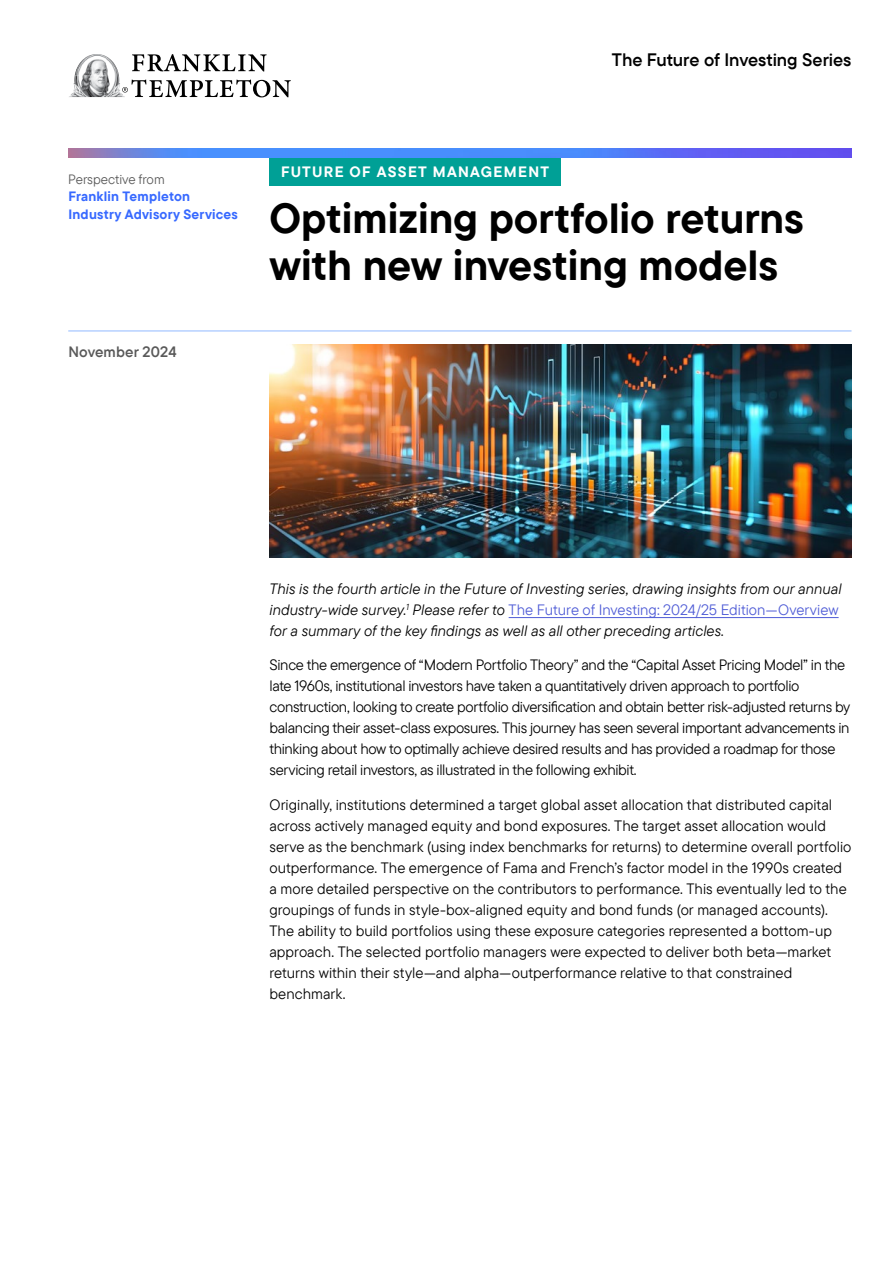
<style>
.page{position:relative;width:893px;height:1263px;background:#fff}
.page>*{position:absolute;margin:0;border:0;box-sizing:border-box;transform-origin:0 0}
.t1{font:700 42px/46.5px "TT Commons Pro";color:#000}
.t2{font:18px "TT Commons Pro Db";color:#000}
.t3{font:15px/21px "TT Commons Pro";letter-spacing:-.005em;color:#000}
.t4{font:italic 15px/21px "TT Commons Pro";color:#000}
.t5{font:700 15px "TT Commons Pro";letter-spacing:.085em;color:#fff}
.t6{font:15px "TT Commons Pro Db";letter-spacing:.01em;color:#595959}
.t7{font:700 13.5px/18px "TT Commons Pro";letter-spacing:.015em;color:#3769ff}
.t8{font:13.5px "TT Commons Pro";color:#595959}
.s1{font-style:normal;color:#4f5cd6}
</style>
<div class="page">
<hr style="left:509px;top:617px;width:330px;height:1px;background:#4f5cd6">
<img style="left:269px;top:345px;width:582px;height:213px">
<hr style="left:68px;top:331px;width:783px;height:1px;background:#91b9ff">
<div style="left:269px;top:157px;width:292px;height:29px;background:#00a096"></div>
<svg style="left:132px;top:54px;width:135px;height:17px"></svg>
<svg style="left:125px;top:80px;width:166px;height:17px"></svg>
<img style="left:75px;top:54px;width:31px;height:22px">
<img style="left:106px;top:56px;width:19px;height:41px">
<img style="left:69px;top:76px;width:37px;height:21px">
<img style="left:68px;top:149px;width:783px;height:8px">
<p class="t2" style="left:612px;top:47px;width:241px">The Future of Investing Series</p>
<p class="t8" style="left:68px;top:170px;width:98px">Perspective from</p>
<p class="t7" style="left:68px;top:188px;width:171px">Franklin Templeton<br>Industry Advisory Services</p>
<p class="t6" style="left:68px;top:341px;width:110px">November 2024</p>
<p class="t5" style="left:281px;top:160px;width:269px">FUTURE OF ASSET MANAGEMENT</p>
<h1 class="t1" style="left:269px;top:195px;width:536px">Optimizing portfolio returns with new investing models</h1>
<p class="t4" style="left:269px;top:578px;width:574px">This is the fourth article in the Future of Investing series, drawing insights from our annual industry-wide survey.<sup>1</sup> Please refer to <span class="s1">The Future of Investing: 2024/25 Edition—Overview </span>for a summary of the key findings as well as all other preceding articles.</p>
<p class="t3" style="left:269px;top:654px;width:582px">Since the emergence of “Modern Portfolio Theory” and the “Capital Asset Pricing Model” in the late 1960s, institutional investors have taken a quantitatively driven approach to portfolio construction, looking to create portfolio diversification and obtain better risk-adjusted returns by balancing their asset-class exposures. This journey has seen several important advancements in thinking about how to optimally achieve desired results and has provided a roadmap for those servicing retail investors, as illustrated in the following exhibit.</p>
<p class="t3" style="left:269px;top:794px;width:583px">Originally, institutions determined a target global asset allocation that distributed capital across actively managed equity and bond exposures. The target asset allocation would serve as the benchmark (using index benchmarks for returns) to determine overall portfolio outperformance. The emergence of Fama and French’s factor model in the 1990s created a more detailed perspective on the contributors to performance. This eventually led to the groupings of funds in style-box-aligned equity and bond funds (or managed accounts).<br>The ability to build portfolios using these exposure categories represented a bottom-up approach. The selected portfolio managers were expected to deliver both beta—market returns within their style—and alpha—outperformance relative to that constrained benchmark.</p>
</div>
